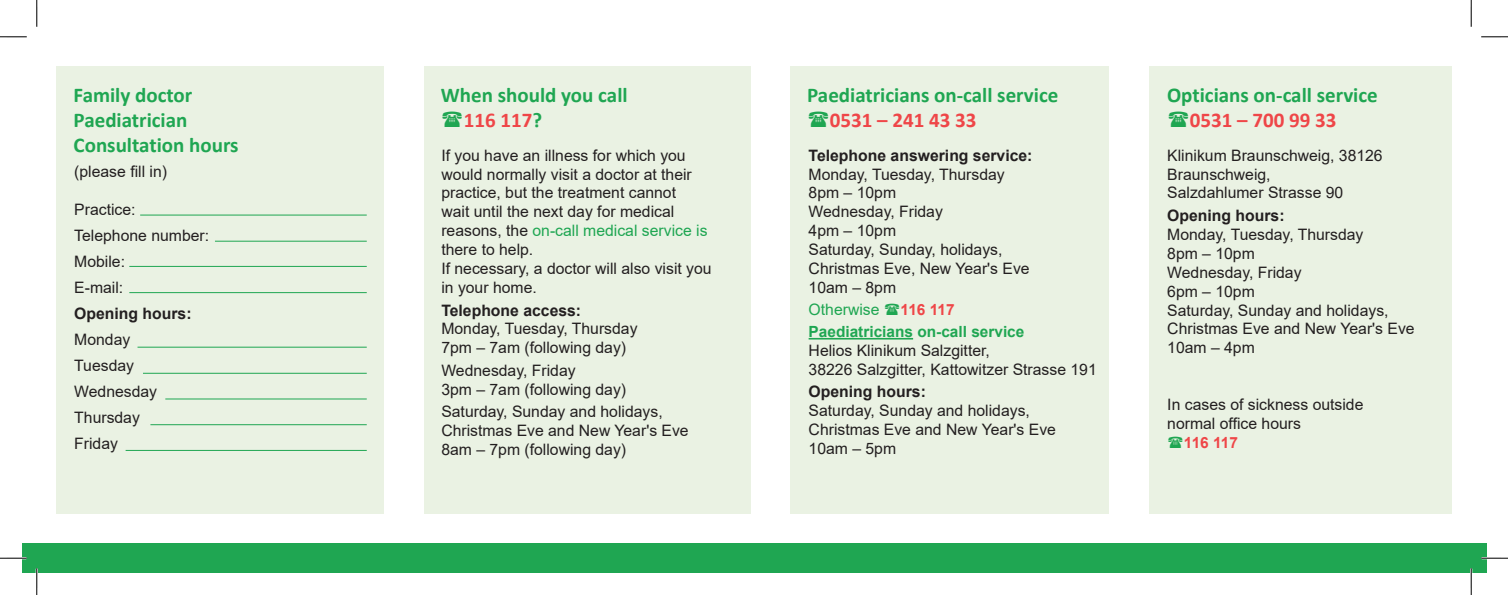
<style>
.page{position:relative;width:1508px;height:595px;background:#fff}
.page>*{position:absolute;margin:0;border:0;box-sizing:border-box;transform-origin:0 0}
.t1{font:700 21px/25.2px "Calibri";color:#1fa652}
.t2{font:700 21px "Calibri";color:#ef4648}
.t3{font:15.75px/18.9px "Arial";color:#231f20}
.t4{font:700 15.75px "Arial";color:#231f20}
.t5{font:15.75px "Arial";color:#1fa652}
.t6{font:700 15.4px "Arial";color:#1fa652}
.t7{font:700 15.4px "Arial";letter-spacing:-.03em;color:#ef4648}
.s1{color:#ef4648}
.s2{color:#1fa652}
</style>
<div class="page">
<div style="left:790px;top:66px;width:318px;height:447px;background:#eaf2e3"></div>
<div style="left:57px;top:66px;width:327px;height:447px;background:#eaf2e3"></div>
<div style="left:424px;top:66px;width:326px;height:447px;background:#eaf2e3"></div>
<div style="left:1148px;top:66px;width:303px;height:447px;background:#eaf2e3"></div>
<hr style="left:140px;top:214px;width:227px;height:1px;background:#1fa652">
<hr style="left:215px;top:240px;width:152px;height:1px;background:#1fa652">
<hr style="left:129px;top:266px;width:238px;height:1px;background:#1fa652">
<hr style="left:129px;top:292px;width:238px;height:1px;background:#1fa652">
<hr style="left:137px;top:346px;width:230px;height:1px;background:#1fa652">
<hr style="left:143px;top:372px;width:224px;height:1px;background:#1fa652">
<hr style="left:150px;top:424px;width:217px;height:1px;background:#1fa652">
<hr style="left:126px;top:449px;width:241px;height:1px;background:#1fa652">
<hr style="left:165px;top:398px;width:202px;height:1px;background:#1fa652">
<hr style="left:808px;top:338px;width:105px;height:1px;background:#1fa652">
<div style="left:22px;top:543px;width:1463px;height:29px;background:#1fa652"></div>
<hr style="left:0;top:557px;width:26px;height:2px;background:#fff">
<hr style="left:1481px;top:557px;width:26px;height:2px;background:#fff">
<hr style="left:36px;top:568px;width:2px;height:26px;background:#fff">
<hr style="left:1469px;top:568px;width:2px;height:26px;background:#fff">
<svg style="left:0;top:36px;width:27px;height:1px"></svg>
<svg style="left:1481px;top:36px;width:26px;height:1px"></svg>
<svg style="left:0;top:557px;width:27px;height:1px"></svg>
<svg style="left:1481px;top:557px;width:26px;height:1px"></svg>
<svg style="left:36px;top:0;width:1px;height:27px"></svg>
<svg style="left:36px;top:568px;width:1px;height:26px"></svg>
<svg style="left:1470px;top:0;width:1px;height:27px"></svg>
<svg style="left:1470px;top:568px;width:1px;height:26px"></svg>
<h1 class="t1" style="left:74px;top:82px;width:166px">Family doctor<br>Paediatrician<br>Consultation hours</h1>
<h1 class="t1" style="left:463px;top:82px;width:165px;text-indent:-23px">When should you call<br><span class="s1">116 117</span>?</h1>
<h1 class="t1" style="left:1166px;top:82px;width:212px">Opticians on-call service</h1>
<h1 class="t1" style="left:807px;top:82px;width:253px">Paediatricians on-call service</h1>
<h1 class="t2" style="left:829px;top:105px;width:148px">0531 – 241 43 33</h1>
<h1 class="t2" style="left:1189px;top:105px;width:148px">0531 – 700 99 33</h1>
<p class="t3" style="left:441px;top:145px;width:272px">If you have an illness for which you would normally visit a doctor at their practice, but the treatment cannot<br>wait until the next day for medical reasons, the <span class="s2">on-call medical service is </span>there to help.<br>If necessary, a doctor will also visit you in your home.</p>
<p class="t4" style="left:441px;top:299px;width:141px">Telephone access:</p>
<p class="t3" style="left:441px;top:319px;width:198px">Monday, Tuesday, Thursday<br>7pm – 7am (following day)</p>
<p class="t3" style="left:441px;top:360px;width:186px">Wednesday, Friday<br>3pm – 7am (following day)</p>
<p class="t3" style="left:441px;top:402px;width:249px">Saturday, Sunday and holidays,<br>Christmas Eve and New Year's Eve<br>8am – 7pm (following day)</p>
<p class="t3" style="left:1167px;top:145px;width:217px">Klinikum Braunschweig, 38126<br>Braunschweig,<br>Salzdahlumer Strasse 90</p>
<p class="t4" style="left:1167px;top:204px;width:119px">Opening hours:</p>
<p class="t3" style="left:1167px;top:224px;width:249px">Monday, Tuesday, Thursday<br>8pm – 10pm<br>Wednesday, Friday<br>6pm – 10pm<br>Saturday, Sunday and holidays,<br>Christmas Eve and New Year's Eve<br>10am – 4pm</p>
<p class="t4" style="left:808px;top:144px;width:225px">Telephone answering service:</p>
<p class="t3" style="left:808px;top:164px;width:222px">Monday, Tuesday, Thursday<br>8pm – 10pm<br>Wednesday, Friday<br>4pm – 10pm<br>Saturday, Sunday, holidays,<br>Christmas Eve, New Year's Eve<br>10am – 8pm</p>
<p class="t5" style="left:808px;top:298px;width:72px">Otherwise</p>
<p class="t7" style="left:900px;top:298px;width:55px">116 117</p>
<p class="t6" style="left:808px;top:320px;width:217px">Paediatricians on-call service</p>
<p class="t3" style="left:808px;top:341px;width:290px">Helios Klinikum Salzgitter,<br>38226 Salzgitter, Kattowitzer Strasse 191</p>
<p class="t4" style="left:808px;top:380px;width:119px">Opening hours:</p>
<p class="t3" style="left:808px;top:401px;width:249px">Saturday, Sunday and holidays,<br>Christmas Eve and New Year's Eve<br>10am – 5pm</p>
<p class="t3" style="left:74px;top:162px;width:94px">(please fill in)</p>
<p class="t3" style="left:74px;top:197px;width:136px;line-height:25.9px">Practice:<br>Telephone number:<br>Mobile:<br>E-mail:</p>
<p class="t4" style="left:74px;top:302px;width:119px">Opening hours:</p>
<p class="t3" style="left:74px;top:326px;width:84px;line-height:25.9px">Monday<br>Tuesday<br>Wednesday<br>Thursday<br>Friday</p>
<p class="t3" style="left:1167px;top:395px;width:198px">In cases of sickness outside normal office hours</p>
<p class="t7" style="left:1183px;top:431px;width:55px">116 117</p>
</div>
